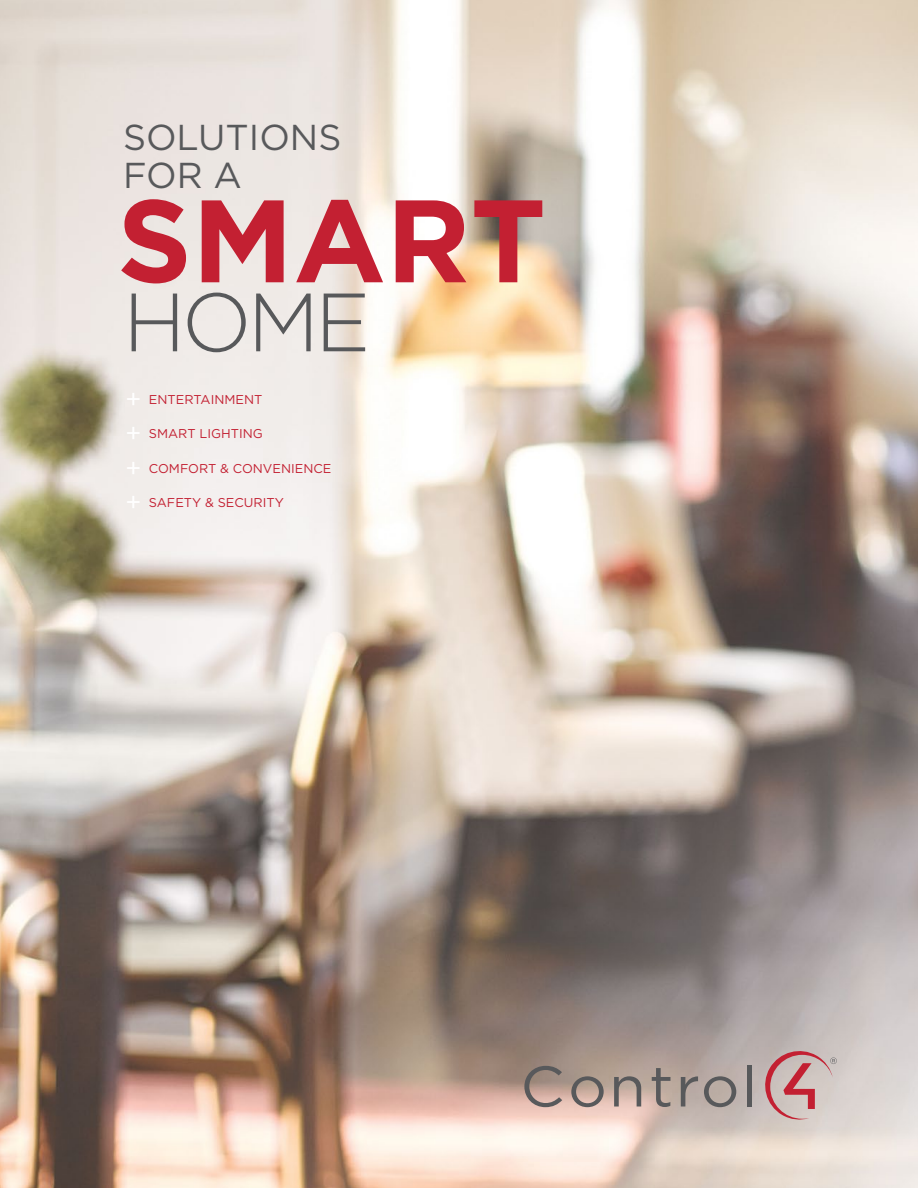
<style>
.page{position:relative;width:918px;height:1188px;background:#fff}
.page>*{position:absolute;margin:0;border:0;box-sizing:border-box;transform-origin:0 0}
.t1{font:700 117px "Gotham";color:#c32032}
.t2{font:300 82.5px "Gotham";color:#58595b}
.t3{font:36px/37.5px "Gotham";color:#58595b}
.t4{font:12.75px "Gotham";color:#c32032}
.s1{font-size:25.5px;color:#fff}
</style>
<div class="page">
<img style="left:0;top:0;width:918px;height:1188px">
<svg style="left:524px;top:1066px;width:38px;height:41px;background:#9f8b83"></svg>
<svg style="left:571px;top:1076px;width:33px;height:31px"></svg>
<svg style="left:614px;top:1076px;width:27px;height:31px"></svg>
<svg style="left:652px;top:1068px;width:18px;height:39px"></svg>
<svg style="left:681px;top:1076px;width:17px;height:31px"></svg>
<svg style="left:704px;top:1076px;width:32px;height:31px"></svg>
<div style="left:747px;top:1065px;width:5px;height:42px;background:#58595b"></div>
<svg style="left:760px;top:1046px;width:77px;height:75px;background:#caa6a6"></svg>
<h3 class="t3" style="left:123px;top:118px;width:220px">SOLUTIONS<br>FOR A</h3>
<h1 class="t1" style="left:117px;top:163px;width:431px">SMART</h1>
<h2 class="t2" style="left:123px;top:270px;width:249px">HOME</h2>
<p class="t4" style="left:125px;top:391px;width:139px"><span class="s1">+</span> ENTERTAINMENT</p>
<p class="t4" style="left:125px;top:426px;width:139px"><span class="s1">+</span> SMART LIGHTING</p>
<p class="t4" style="left:125px;top:460px;width:208px"><span class="s1">+</span> COMFORT &amp; CONVENIENCE</p>
<p class="t4" style="left:125px;top:495px;width:160px"><span class="s1">+</span> SAFETY &amp; SECURITY</p>
</div>
